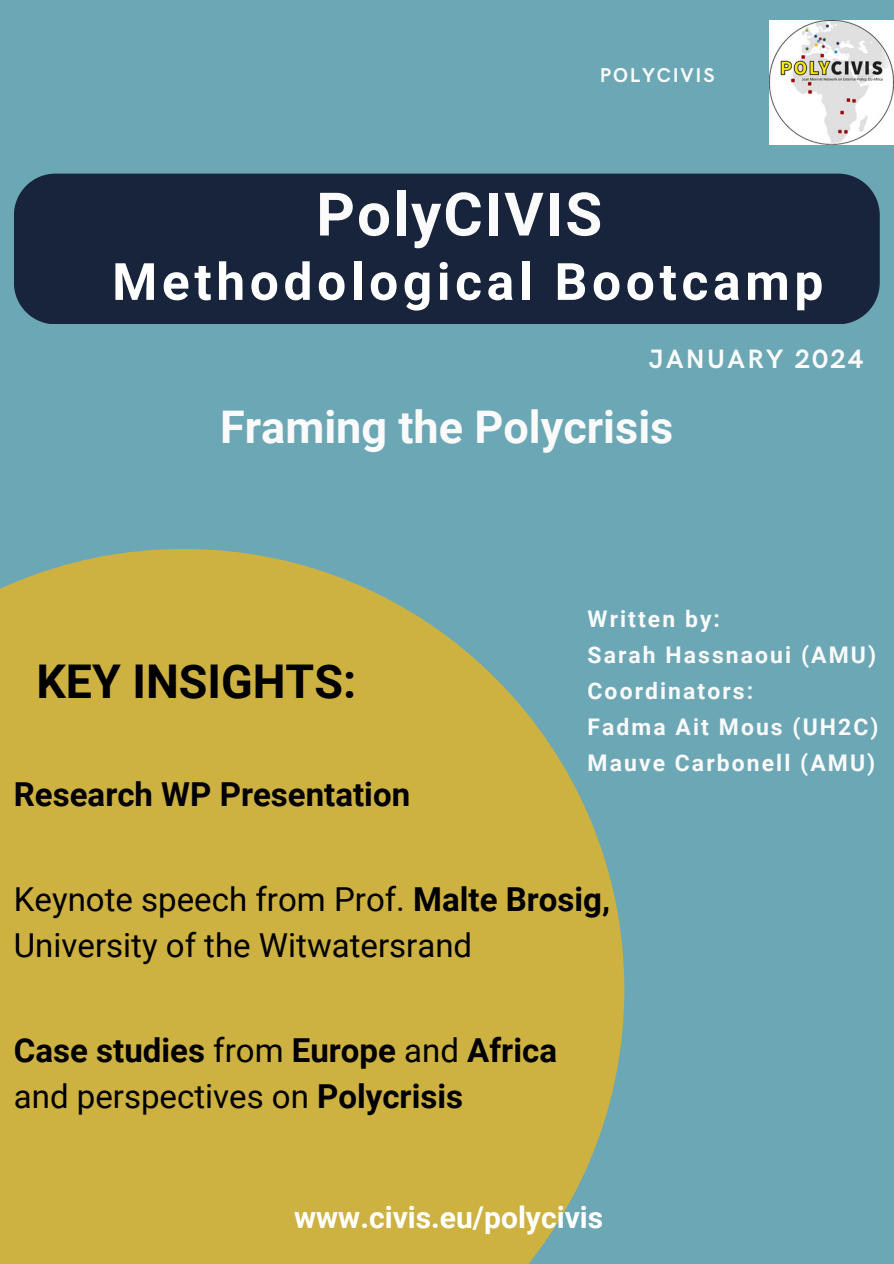
<style>
.page{position:relative;width:894px;height:1264px;background:#fff}
.page>*{position:absolute;margin:0;border:0;box-sizing:border-box;transform-origin:0 0}
.t1{font:700 60px "Roboto";letter-spacing:.035em;color:#fafafa}
.t2{font:700 51.45px "Roboto";letter-spacing:.09em;color:#fff}
.t3{font:700 46.5px "Roboto";color:#000}
.t4{font:700 45px "Roboto";color:#fafafa}
.t5{font:700 33px/46.2px "Roboto";color:#000}
.t6{font:33px/46.2px "Roboto";color:#000}
.t7{font:700 30px "Roboto";color:#fff}
.t8{font:700 26.7px "HK Grotesk";letter-spacing:.09em;color:#fafafa}
.t9{font:700 22.95px "Roboto";letter-spacing:.09em;color:#fafafa}
.t10{font:700 20.1px "HK Grotesk";letter-spacing:.09em;color:#fafafa}
.s1{font-weight:700}
.s2{font-weight:400}
</style>
<div class="page">
<div style="left:0;top:0;width:893px;height:1263px;background:#6ba7b4"></div>
<svg style="left:0;top:549px;width:624px;height:714px;background:#c1af4e"></svg>
<img style="left:769px;top:20px;width:124px;height:124px">
<div style="left:14px;top:174px;width:865px;height:150px;background:#18243b"></div>
<h6 class="t10" style="left:599px;top:64px;width:116px">POLYCIVIS</h6>
<p class="t1" style="left:316px;top:180px;width:287px">PolyCIVIS</p>
<p class="t2" style="left:112px;top:252px;width:712px">Methodological Bootcamp</p>
<h1 class="t8" style="left:648px;top:343px;width:216px">JANUARY 2024</h1>
<h6 class="t4" style="left:220px;top:401px;width:454px">Framing the Polycrisis</h6>
<p class="t3" style="left:36px;top:654px;width:321px">KEY INSIGHTS:</p>
<p class="t5" style="left:14px;top:771px;width:397px">Research WP Presentation</p>
<h3 class="t9" style="left:587px;top:606px;width:134px">Written by:</h3>
<p class="t9" style="left:587px;top:642px;width:290px">Sarah Hassnaoui (AMU)</p>
<h4 class="t9" style="left:587px;top:678px;width:167px">Coordinators:</h4>
<h2 class="t9" style="left:587px;top:714px;width:292px">Fadma Ait Mous (UH2C)</h2>
<h5 class="t9" style="left:587px;top:750px;width:289px">Mauve Carbonell (AMU)</h5>
<p class="t6" style="left:14px;top:876px;width:597px">Keynote speech from Prof. <span class="s1">Malte Brosig,<br></span>University of the Witwatersrand</p>
<h5 class="t5" style="left:14px;top:1027px;width:544px">Case studies <span class="s2">from</span> Europe <span class="s2">and</span> Africa <span class="s2">and perspectives on</span> Polycrisis</h5>
<p class="t7" style="left:294px;top:1200px;width:310px">www.civis.eu/polycivis</p>
</div>
